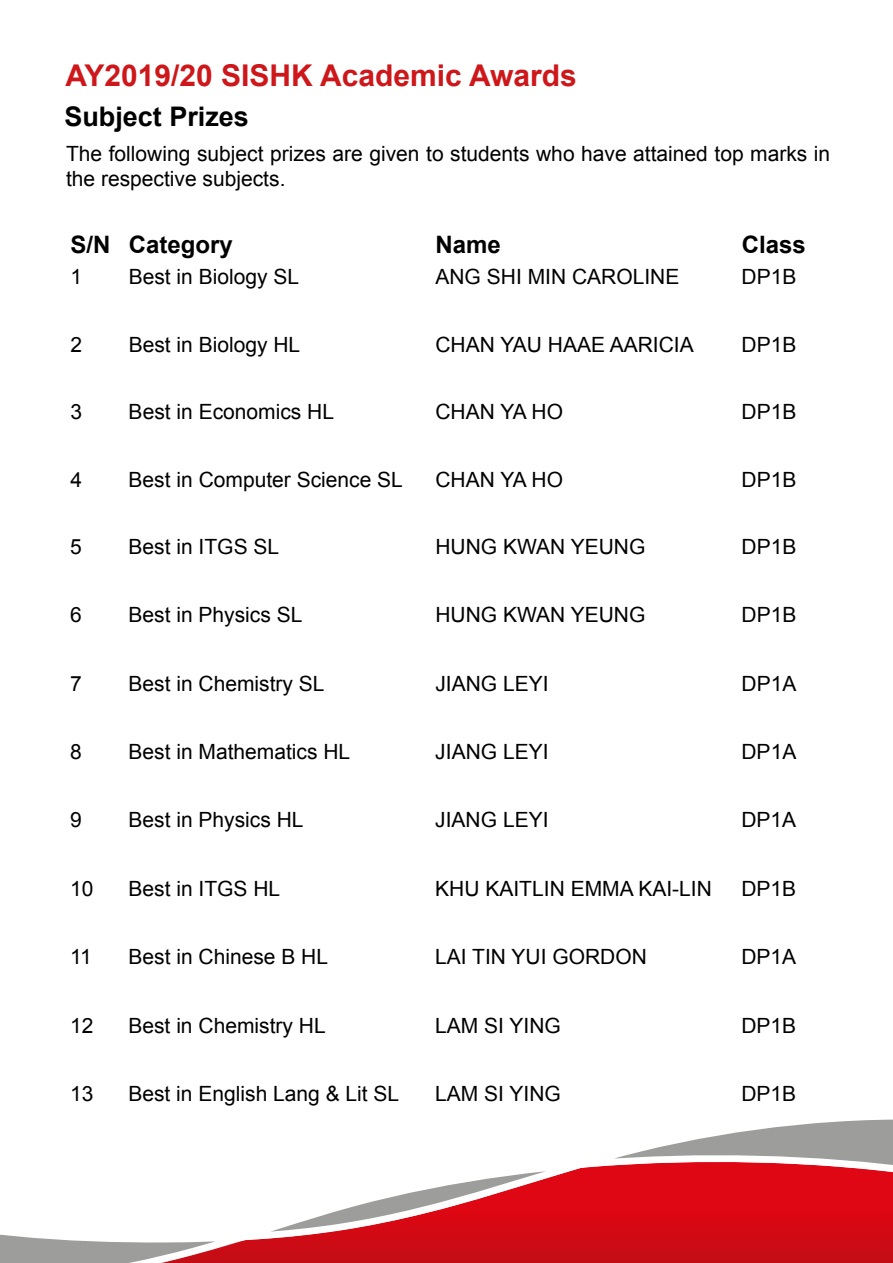
<style>
.page{position:relative;width:893px;height:1263px;background:#fff}
.page>*{position:absolute;margin:0;border:0;box-sizing:border-box;transform-origin:0 0}
.t1{font:700 30px "Arial";color:#cd171a}
.t2{font:700 27px "Arial";color:#000}
.t3{font:700 24px "Arial";color:#000}
.t4{font:21px/25.2px "Arial";color:#000}
</style>
<div class="page">
<svg style="left:0;top:1119px;width:893px;height:144px"></svg>
<h1 class="t1" style="left:65px;top:55px;width:513px">AY2019/20 SISHK Academic Awards</h1>
<p class="t2" style="left:64px;top:99px;width:186px">Subject Prizes</p>
<p class="t4" style="left:66px;top:141px;width:766px">The following subject prizes are given to students who have attained top marks in the respective subjects.</p>
<p class="t3" style="left:70px;top:229px;width:164px">S/N Category</p>
<p class="t3" style="left:435px;top:229px;width:67px">Name</p>
<p class="t3" style="left:742px;top:229px;width:66px">Class</p>
<p class="t4" style="left:70px;top:264px;width:13px">1</p>
<p class="t4" style="left:129px;top:264px;width:172px">Best in Biology SL</p>
<p class="t4" style="left:435px;top:264px;width:245px">ANG SHI MIN CAROLINE</p>
<p class="t4" style="left:742px;top:264px;width:56px">DP1B</p>
<p class="t4" style="left:70px;top:332px;width:13px">2</p>
<p class="t4" style="left:129px;top:332px;width:173px">Best in Biology HL</p>
<p class="t4" style="left:435px;top:332px;width:260px">CHAN YAU HAAE AARICIA</p>
<p class="t4" style="left:742px;top:332px;width:56px">DP1B</p>
<p class="t4" style="left:70px;top:399px;width:13px">3</p>
<p class="t4" style="left:129px;top:399px;width:207px">Best in Economics HL</p>
<p class="t4" style="left:435px;top:399px;width:129px">CHAN YA HO</p>
<p class="t4" style="left:742px;top:399px;width:56px">DP1B</p>
<p class="t4" style="left:70px;top:467px;width:13px">4</p>
<p class="t4" style="left:129px;top:467px;width:276px">Best in Computer Science SL</p>
<p class="t4" style="left:435px;top:467px;width:129px">CHAN YA HO</p>
<p class="t4" style="left:742px;top:467px;width:56px">DP1B</p>
<p class="t4" style="left:70px;top:534px;width:13px">5</p>
<p class="t4" style="left:129px;top:534px;width:152px">Best in ITGS SL</p>
<p class="t4" style="left:435px;top:534px;width:212px">HUNG KWAN YEUNG</p>
<p class="t4" style="left:741px;top:534px;width:56px">DP1B</p>
<p class="t4" style="left:70px;top:603px;width:13px">6</p>
<p class="t4" style="left:129px;top:603px;width:175px">Best in Physics SL</p>
<p class="t4" style="left:435px;top:603px;width:212px">HUNG KWAN YEUNG</p>
<p class="t4" style="left:741px;top:603px;width:56px">DP1B</p>
<p class="t4" style="left:70px;top:671px;width:13px">7</p>
<p class="t4" style="left:129px;top:671px;width:198px">Best in Chemistry SL</p>
<p class="t4" style="left:435px;top:671px;width:115px">JIANG LEYI</p>
<p class="t4" style="left:741px;top:671px;width:56px">DP1A</p>
<p class="t4" style="left:70px;top:739px;width:13px">8</p>
<p class="t4" style="left:129px;top:739px;width:223px">Best in Mathematics HL</p>
<p class="t4" style="left:435px;top:739px;width:115px">JIANG LEYI</p>
<p class="t4" style="left:741px;top:739px;width:56px">DP1A</p>
<p class="t4" style="left:70px;top:808px;width:13px">9</p>
<p class="t4" style="left:129px;top:808px;width:177px">Best in Physics HL</p>
<p class="t4" style="left:435px;top:808px;width:115px">JIANG LEYI</p>
<p class="t4" style="left:741px;top:808px;width:56px">DP1A</p>
<p class="t4" style="left:70px;top:876px;width:25px">10</p>
<p class="t4" style="left:129px;top:876px;width:153px">Best in ITGS HL</p>
<p class="t4" style="left:435px;top:876px;width:278px">KHU KAITLIN EMMA KAI-LIN</p>
<p class="t4" style="left:741px;top:876px;width:56px">DP1B</p>
<p class="t4" style="left:70px;top:944px;width:23px">11</p>
<p class="t4" style="left:128px;top:944px;width:201px">Best in Chinese B HL</p>
<p class="t4" style="left:435px;top:944px;width:213px">LAI TIN YUI GORDON</p>
<p class="t4" style="left:741px;top:944px;width:56px">DP1A</p>
<p class="t4" style="left:70px;top:1013px;width:25px">12</p>
<p class="t4" style="left:128px;top:1013px;width:199px">Best in Chemistry HL</p>
<p class="t4" style="left:435px;top:1013px;width:127px">LAM SI YING</p>
<p class="t4" style="left:741px;top:1013px;width:56px">DP1B</p>
<p class="t4" style="left:70px;top:1081px;width:25px">13</p>
<p class="t4" style="left:128px;top:1081px;width:272px">Best in English Lang &amp; Lit SL</p>
<p class="t4" style="left:435px;top:1081px;width:127px">LAM SI YING</p>
<p class="t4" style="left:741px;top:1081px;width:56px">DP1B</p>
</div>
